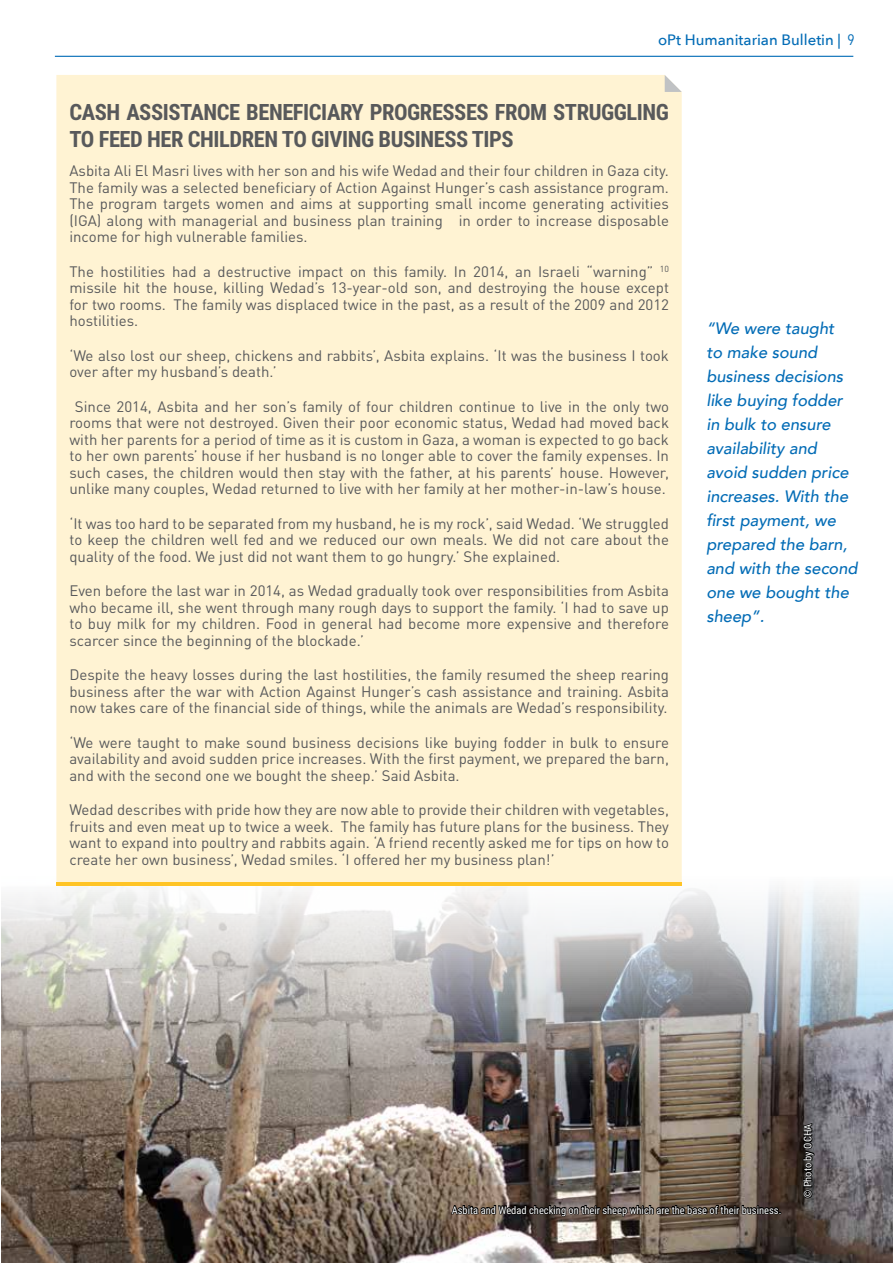
<style>
.page{position:relative;width:893px;height:1263px;background:#fff}
.page>*{position:absolute;margin:0;border:0;box-sizing:border-box;transform-origin:0 0}
.t1{font:700 22.5px/27px "Roboto Condensed";letter-spacing:-.02em;color:#58595b}
.t2{font:italic 500 16.5px/24px "Avenir";color:#036cb6}
.t3{font:15px/16.5px "DIN Pro";color:#58595b;text-align:justify}
.t4{font:500 15px "Avenir Next";color:#036cb6}
.t5{font:10.5px "Roboto Condensed";color:#fff}
.s1{font-family:"Avenir Next Condensed";font-weight:400}
</style>
<div class="page">
<hr style="left:55px;top:56px;width:798px;height:1px;background:#036cb6">
<img style="left:1px;top:887px;width:892px;height:376px">
<div style="left:56px;top:75px;width:626px;height:807px;background:#fff3d3"></div>
<svg style="left:665px;top:75px;width:17px;height:17px"></svg>
<hr style="left:56px;top:882px;width:626px;height:4px;background:#ffc425">
<svg style="left:802px;top:1122px;width:14px;height:77px"></svg>
<svg style="left:450px;top:1194px;width:333px;height:27px"></svg>
<p class="t4" style="left:658px;top:27px;width:198px">oPt Humanitarian Bulletin | <span class="s1">9</span></p>
<h1 class="t1" style="left:69px;top:97px;width:601px">CASH ASSISTANCE BENEFICIARY PROGRESSES FROM STRUGGLING<br>TO FEED HER CHILDREN TO GIVING BUSINESS TIPS</h1>
<p class="t3" style="left:69px;top:161px;width:601px">Asbita Ali El Masri lives with her son and his wife Wedad and their four children in Gaza city.<br>The family was a selected beneficiary of Action Against Hunger’s cash assistance program.<br>The program targets women and aims at supporting small income generating activities (IGA) along with managerial and business plan training in order to increase disposable income for high vulnerable families.</p>
<p class="t3" style="left:69px;top:262px;width:601px">The hostilities had a destructive impact on this family. In 2014, an Israeli “warning” <sup>10 </sup>missile hit the house, killing Wedad’s 13-year-old son, and destroying the house except for two rooms. The family was displaced twice in the past, as a result of the 2009 and 2012 hostilities.</p>
<p class="t3" style="left:69px;top:346px;width:601px">‘We also lost our sheep, chickens and rabbits’, Asbita explains. ‘It was the business I took over after my husband’s death.’</p>
<p class="t3" style="left:69px;top:397px;width:601px;text-align:center">Since 2014, Asbita and her son’s family of four children continue to live in the only two rooms that were not destroyed. Given their poor economic status, Wedad had moved back with her parents for a period of time as it is custom in Gaza, a woman is expected to go back to her own parents’ house if her husband is no longer able to cover the family expenses. In such cases, the children would then stay with the father, at his parents’ house. However, unlike many couples, Wedad returned to live with her family at her mother-in-law’s house.</p>
<p class="t3" style="left:69px;top:514px;width:601px">‘It was too hard to be separated from my husband, he is my rock’, said Wedad. ‘We struggled to keep the children well fed and we reduced our own meals. We did not care about the quality of the food. We just did not want them to go hungry.’ She explained.</p>
<p class="t3" style="left:69px;top:581px;width:601px">Even before the last war in 2014, as Wedad gradually took over responsibilities from Asbita who became ill, she went through many rough days to support the family. ‘I had to save up to buy milk for my children. Food in general had become more expensive and therefore scarcer since the beginning of the blockade.’</p>
<p class="t3" style="left:69px;top:665px;width:601px">Despite the heavy losses during the last hostilities, the family resumed the sheep rearing business after the war with Action Against Hunger’s cash assistance and training. Asbita now takes care of the financial side of things, while the animals are Wedad’s responsibility.</p>
<p class="t3" style="left:69px;top:733px;width:601px">‘We were taught to make sound business decisions like buying fodder in bulk to ensure availability and avoid sudden price increases. With the first payment, we prepared the barn, and with the second one we bought the sheep.’ Said Asbita.</p>
<p class="t3" style="left:69px;top:800px;width:601px">Wedad describes with pride how they are now able to provide their children with vegetables, fruits and even meat up to twice a week. The family has future plans for the business. They want to expand into poultry and rabbits again. ‘A friend recently asked me for tips on how to create her own business’, Wedad smiles. ‘I offered her my business plan!’</p>
<p class="t2" style="left:706px;top:317px;width:153px">“We were taught<br>to make sound business decisions like buying fodder in bulk to ensure availability and avoid sudden price increases. With the first payment, we prepared the barn, and with the second one we bought the sheep”.</p>
<p class="t5" style="left:800px;top:1198px;width:76px;rotate:-90deg">© Photo by OCHA</p>
<p class="t5" style="left:452px;top:1202px;width:331px">Asbita and Wedad checking on their sheep which are the base of their business.</p>
</div>
